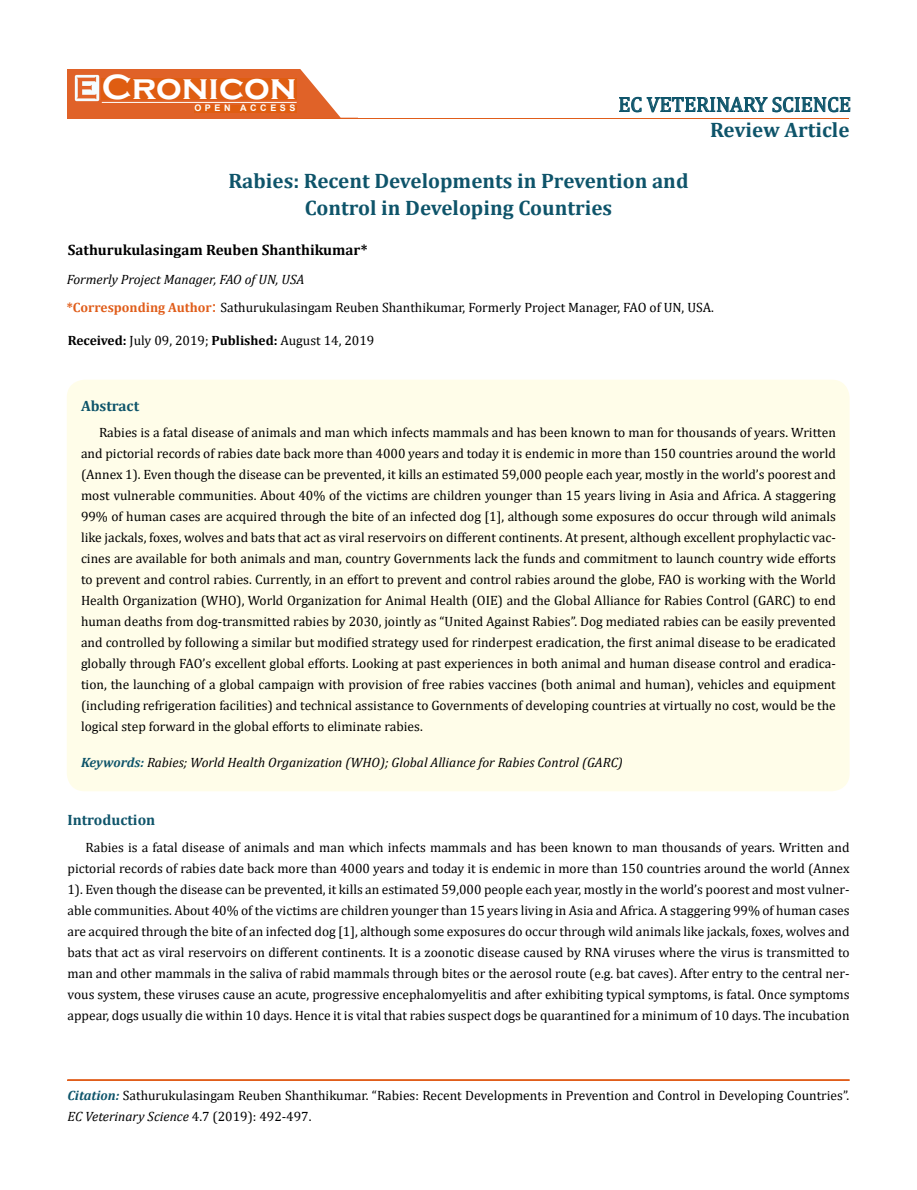
<style>
.page{position:relative;width:917px;height:1190px;background:#fff}
.page>*{position:absolute;margin:0;border:0;box-sizing:border-box;transform-origin:0 0}
.t1{font:700 36px "Copperplate Gothic";color:#fff}
.t2{font:700 21px/27px "Cambria";color:#0e546a;text-align:center}
.t3{font:21px "Cambria";color:#0e546a}
.t4{font:700 15px "Cambria";color:#000}
.t5{font:700 15px "Cambria";color:#0e546a}
.t6{font:13.5px/21px "Cambria";color:#000;text-align:justify}
.t7{font:italic 13.5px "Cambria";color:#000}
.t8{font:700 9px "Arial";letter-spacing:.4em;color:#fff}
.s1{font-weight:700;color:#e05d1a}
.s2{font-size:18px;color:#e05d1a}
.s3{font-weight:700}
.s4{font-weight:700;color:#0e546a}
.s5{font-weight:700;font-style:italic;color:#0e546a}
.s6{font-style:italic}
</style>
<div class="page">
<div style="left:67px;top:70px;width:290px;height:49px;background:#e06228"></div>
<svg style="left:300px;top:69px;width:58px;height:49px"></svg>
<img style="left:75px;top:75px;width:24px;height:26px">
<div style="left:102px;top:79px;width:195px;height:21px;background:#df5d11"></div>
<div style="left:194px;top:105px;width:103px;height:7px;background:#df5d11"></div>
<svg style="left:619px;top:97px;width:231px;height:15px"></svg>
<hr style="left:102px;top:102px;width:194px;height:1px;background:#fff">
<hr style="left:279px;top:118px;width:569px;height:1px;background:#e05d1a">
<hr style="left:67px;top:1080px;width:782px;height:1px;background:#e05d1a">
<div style="left:67px;top:1079px;width:782px;height:1px;border:1px solid #e05d1a"></div>
<div style="left:67px;top:380px;width:782px;height:411px;background:#fffde9;border-radius:18px"></div>
<h1 class="t1" style="left:102px;top:68px;width:196px">Cronicon</h1>
<p class="t8" style="left:194px;top:102px;width:103px">OPEN ACCESS</p>
<h2 class="t3" style="left:618px;top:92px;width:234px">EC VETERINARY SCIENCE</h2>
<h2 class="t2" style="left:710px;top:116px;width:141px">Review Article</h2>
<h2 class="t2" style="left:228px;top:166px;width:461px">Rabies: Recent Developments in Prevention and<br>Control in Developing Countries</h2>
<p class="t4" style="left:68px;top:239px;width:301px">Sathurukulasingam Reuben Shanthikumar*</p>
<p class="t7" style="left:67px;top:269px;width:239px">Formerly Project Manager, FAO of UN, USA</p>
<p class="t6" style="left:67px;top:297px;width:648px"><span class="s1">*Corresponding Author</span><span class="s2">:</span> Sathurukulasingam Reuben Shanthikumar, Formerly Project Manager, FAO of UN, USA.</p>
<p class="t6" style="left:68px;top:329px;width:308px"><span class="s3">Received:</span> July 09, 2019; <span class="s3">Published:</span> August 14, 2019</p>
<p class="t5" style="left:81px;top:395px;width:60px">Abstract</p>
<p class="t6" style="left:81px;top:421px;width:756px;text-indent:18px">Rabies is a fatal disease of animals and man which infects mammals and has been known to man for thousands of years. Written and pictorial records of rabies date back more than 4000 years and today it is endemic in more than 150 countries around the world (Annex 1). Even though the disease can be prevented, it kills an estimated 59,000 people each year, mostly in the world’s poorest and most vulnerable communities. About 40% of the victims are children younger than 15 years living in Asia and Africa. A staggering 99% of human cases are acquired through the bite of an infected dog [1], although some exposures do occur through wild animals like jackals, foxes, wolves and bats that act as viral reservoirs on different continents. At present, although excellent prophylactic vac&shy;cines are available for both animals and man, country Governments lack the funds and commitment to launch country wide efforts to prevent and control rabies. Currently, in an effort to prevent and control rabies around the globe, FAO is working with the World Health Organization (WHO), World Organization for Animal Health (OIE) and the Global Alliance for Rabies Control (GARC) to end human deaths from dog-transmitted rabies by 2030, jointly as “United Against Rabies”. Dog mediated rabies can be easily prevented and controlled by following a similar but modified strategy used for rinderpest eradication, the first animal disease to be eradicated globally through FAO’s excellent global efforts. Looking at past experiences in both animal and human disease control and eradica&shy;tion, the launching of a global campaign with provision of free rabies vaccines (both animal and human), vehicles and equipment (including refrigeration facilities) and technical assistance to Governments of developing countries at virtually no cost, would be the logical step forward in the global efforts to eliminate rabies.</p>
<p class="t7" style="left:81px;top:752px;width:543px"><span class="s4">Keywords:</span> Rabies; World Health Organization (WHO); Global Alliance for Rabies Control (GARC)</p>
<p class="t5" style="left:67px;top:809px;width:89px">Introduction</p>
<p class="t6" style="left:67px;top:837px;width:783px;text-indent:18px">Rabies is a fatal disease of animals and man which infects mammals and has been known to man thousands of years. Written and pictorial records of rabies date back more than 4000 years and today it is endemic in more than 150 countries around the world (Annex 1). Even though the disease can be prevented, it kills an estimated 59,000 people each year, mostly in the world’s poorest and most vulner&shy;able communities. About 40% of the victims are children younger than 15 years living in Asia and Africa. A staggering 99% of human cases are acquired through the bite of an infected dog [1], although some exposures do occur through wild animals like jackals, foxes, wolves and bats that act as viral reservoirs on different continents. It is a zoonotic disease caused by RNA viruses where the virus is transmitted to man and other mammals in the saliva of rabid mammals through bites or the aerosol route (e.g. bat caves). After entry to the central ner&shy;vous system, these viruses cause an acute, progressive encephalomyelitis and after exhibiting typical symptoms, is fatal. Once symptoms appear, dogs usually die within 10 days. Hence it is vital that rabies suspect dogs be quarantined for a minimum of 10 days. The incubation</p>
<p class="t6" style="left:67px;top:1084px;width:783px"><span class="s5">Citation:</span> Sathurukulasingam Reuben Shanthikumar. “Rabies: Recent Developments in Prevention and Control in Developing Countries”.<br><span class="s6">EC Veterinary Science</span> 4.7 (2019): 492-497.</p>
</div>
